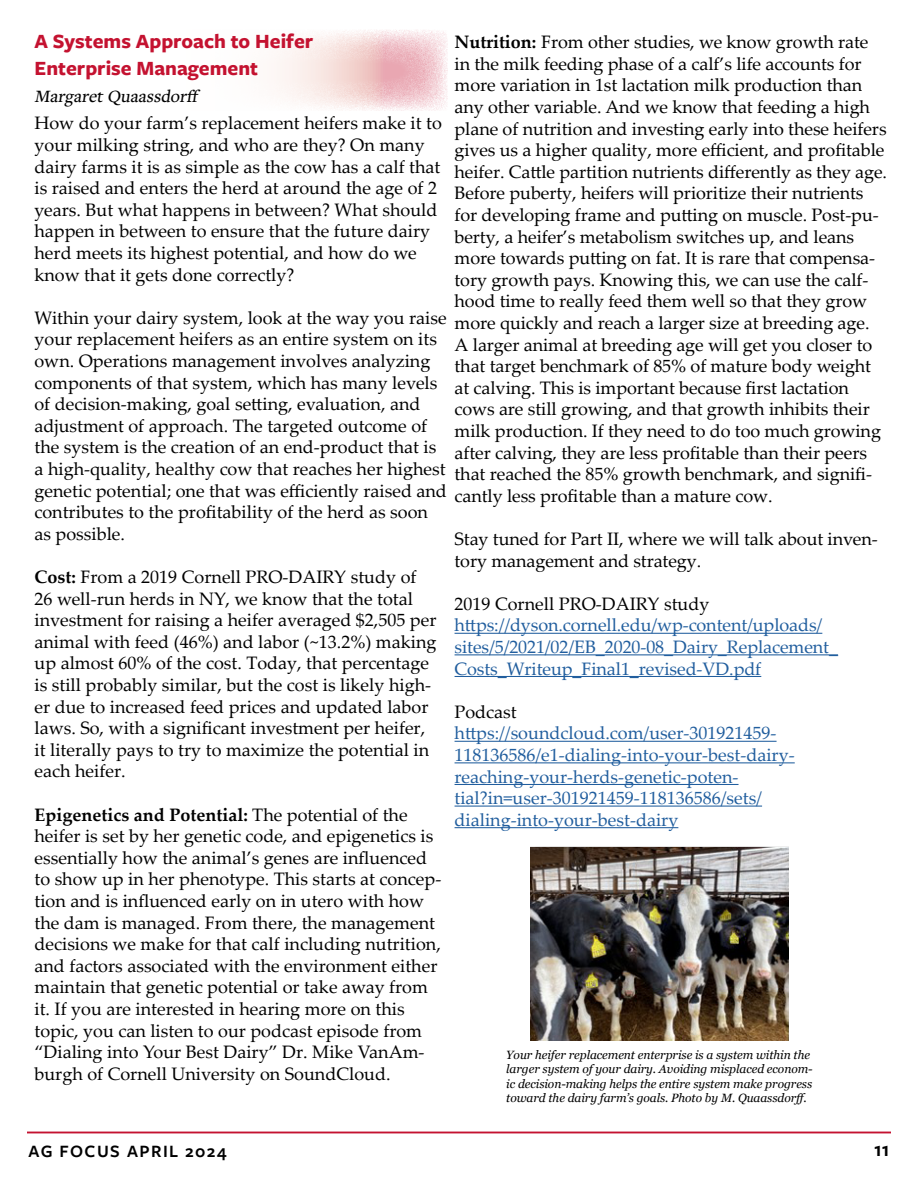
<style>
.page{position:relative;width:918px;height:1188px;background:#fff}
.page>*{position:absolute;margin:0;border:0;box-sizing:border-box;transform-origin:0 0}
.t1{font:700 21px/27px "Freight Sans Pro";color:#c41230}
.t2{font:600 21px "Freight Sans Pro";color:#000}
.t3{font:18px/21.6px "Palatino Linotype";color:#000}
.t4{font:18px/21.6px "Palatino Linotype";color:#215e9e}
.t5{font:500 18px "Freight Text Pro";color:#000}
.t6{font:600 18px "Freight Sans Pro";letter-spacing:.08em;color:#000}
.t7{font:italic 12px/14.4px "Georgia";letter-spacing:-.005em;color:#000}
.s1{font-weight:700}
</style>
<div class="page">
<hr style="left:27px;top:1132px;width:864px;height:1px;background:#c41230">
<hr style="left:455px;top:633px;width:367px;height:1px;background:#215e9e">
<hr style="left:455px;top:654px;width:383px;height:1px;background:#215e9e">
<hr style="left:455px;top:676px;width:306px;height:1px;background:#215e9e">
<hr style="left:455px;top:741px;width:322px;height:1px;background:#215e9e">
<hr style="left:455px;top:762px;width:340px;height:1px;background:#215e9e">
<hr style="left:455px;top:784px;width:284px;height:1px;background:#215e9e">
<hr style="left:455px;top:806px;width:307px;height:1px;background:#215e9e">
<hr style="left:455px;top:827px;width:223px;height:1px;background:#215e9e">
<svg style="left:277px;top:30px;width:170px;height:80px"></svg>
<img style="left:530px;top:847px;width:259px;height:193px">
<p class="t1" style="left:34px;top:27px;width:280px">A Systems Approach to Heifer<br>Enterprise Management</p>
<p class="t5" style="left:34px;top:84px;width:168px">Margaret Quaassdorff</p>
<p class="t3" style="left:455px;top:31px;width:434px"><span class="s1">Nutrition:</span> From other studies, we know growth rate in the milk feeding phase of a calf’s life accounts for more variation in 1st lactation milk production than any other variable. And we know that feeding a high plane of nutrition and investing early into these heifers gives us a higher quality, more efficient, and profitable heifer. Cattle partition nutrients differently as they age.<br>Before puberty, heifers will prioritize their nutrients for developing frame and putting on muscle. Post-pu&shy;berty, a heifer’s metabolism switches up, and leans more towards putting on fat. It is rare that compensa&shy;tory growth pays. Knowing this, we can use the calf&shy;hood time to really feed them well so that they grow more quickly and reach a larger size at breeding age.<br>A larger animal at breeding age will get you closer to that target benchmark of 85% of mature body weight at calving. This is important because first lactation cows are still growing, and that growth inhibits their milk production. If they need to do too much growing after calving, they are less profitable than their peers that reached the 85% growth benchmark, and signifi&shy;cantly less profitable than a mature cow.</p>
<p class="t3" style="left:455px;top:527px;width:425px">Stay tuned for Part II, where we will talk about inven&shy;tory management and strategy.</p>
<p class="t3" style="left:455px;top:592px;width:256px">2019 Cornell PRO-DAIRY study</p>
<p class="t4" style="left:455px;top:614px;width:385px">https://dyson.cornell.edu/wp-content/uploads/ sites/5/2021/02/EB_2020-08_Dairy_Replacement_<br>Costs_Writeup_Final1_revised-VD.pdf</p>
<p class="t3" style="left:455px;top:700px;width:64px">Podcast</p>
<p class="t4" style="left:455px;top:722px;width:342px">https://soundcloud.com/user-301921459- 118136586/e1-dialing-into-your-best-dairy&shy;reaching-your-herds-genetic-poten&shy;tial?in=user-301921459-118136586/sets/ dialing-into-your-best-dairy</p>
<p class="t3" style="left:35px;top:112px;width:409px">How do your farm’s replacement heifers make it to your milking string, and who are they? On many dairy farms it is as simple as the cow has a calf that is raised and enters the herd at around the age of 2 years. But what happens in between? What should happen in between to ensure that the future dairy herd meets its highest potential, and how do we know that it gets done correctly?</p>
<p class="t3" style="left:35px;top:306px;width:414px">Within your dairy system, look at the way you raise your replacement heifers as an entire system on its own. Operations management involves analyzing components of that system, which has many levels of decision-making, goal setting, evaluation, and adjustment of approach. The targeted outcome of the system is the creation of an end-product that is a high-quality, healthy cow that reaches her highest genetic potential; one that was efficiently raised and contributes to the profitability of the herd as soon as possible.</p>
<p class="t3" style="left:35px;top:565px;width:404px"><span class="s1">Cost:</span> From a 2019 Cornell PRO-DAIRY study of 26 well-run herds in NY, we know that the total investment for raising a heifer averaged $2,505 per animal with feed (46%) and labor (~13.2%) making up almost 60% of the cost. Today, that percentage is still probably similar, but the cost is likely high&shy;er due to increased feed prices and updated labor laws. So, with a significant investment per heifer, it literally pays to try to maximize the potential in each heifer.</p>
<p class="t3" style="left:35px;top:803px;width:408px"><span class="s1">Epigenetics and Potential:</span> The potential of the heifer is set by her genetic code, and epigenetics is essentially how the animal’s genes are influenced to show up in her phenotype. This starts at concep&shy;tion and is influenced early on in utero with how the dam is managed. From there, the management decisions we make for that calf including nutrition, and factors associated with the environment either maintain that genetic potential or take away from it. If you are interested in hearing more on this topic, you can listen to our podcast episode from “Dialing into Your Best Dairy” Dr. Mike VanAm&shy;burgh of Cornell University on SoundCloud.</p>
<p class="t7" style="left:506px;top:1048px;width:308px">Your heifer replacement enterprise is a system within the larger system of your dairy. Avoiding misplaced econom&shy;ic decision-making helps the entire system make progress toward the dairy farm’s goals. Photo by M. Quaassdorff.</p>
<p class="t6" style="left:28px;top:1139px;width:200px">AG FOCUS APRIL 2024</p>
<p class="t2" style="left:874px;top:1135px;width:17px">11</p>
</div>
